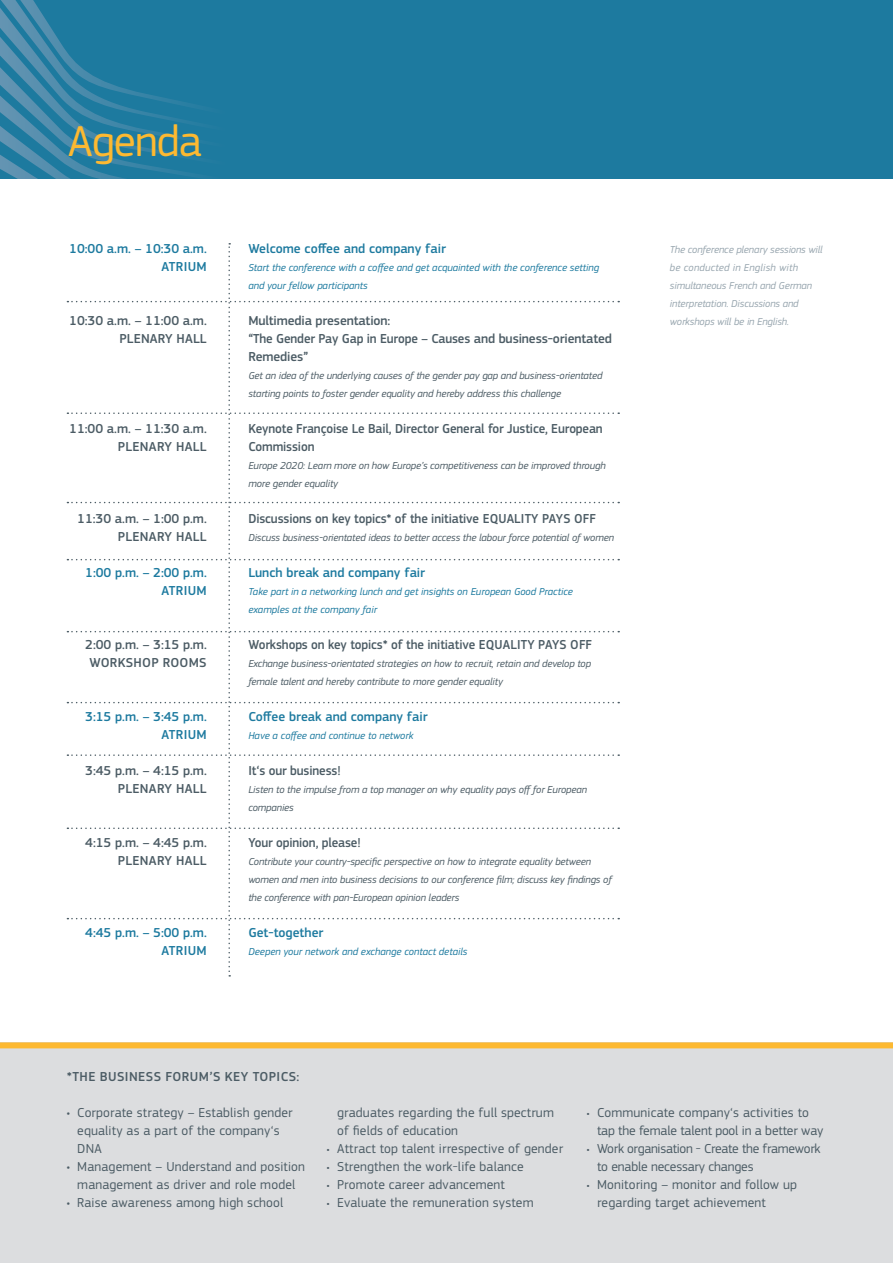
<style>
.page{position:relative;width:893px;height:1263px;background:#fff}
.page>*{position:absolute;margin:0;border:0;box-sizing:border-box;transform-origin:0 0}
.t1{font:45px "PF Square Sans Pro";letter-spacing:-.02em;color:#fdb931}
.t2{font:13.5px/18px "PF Square Sans Pro";letter-spacing:.01em;color:#4c5c65}
.t3{font:500 13.5px/18px "PF Square Sans Pro";letter-spacing:-.01em;color:#4c5c65;scale:.96 1}
.t4{font:500 13.5px/18px "PF Square Sans Pro";color:#1d7a9f;text-align:right}
.t5{font:500 13.5px/18px "PF Square Sans Pro";letter-spacing:-.01em;color:#4c5c65}
.t6{font:500 13.5px/18px "PF Square Sans Pro";letter-spacing:.02em;color:#4c5c65}
.t7{font:13.5px/18px "PF Square Sans Pro";letter-spacing:-.02em;color:#4c5c65}
.t8{font:500 13.5px/18px "PF Square Sans Pro";letter-spacing:.01em;color:#4c5c65}
.t9{font:500 13.5px "PF Square Sans Pro";letter-spacing:.03em;color:#4c5c65}
.t10{font:italic 10.5px/18px "PF Square Sans Pro";letter-spacing:-.01em;color:#4c5c65}
.t11{font:italic 10.5px/18px "PF Square Sans Pro";color:#1d7a9f}
.t12{font:italic 10.5px/18px "PF Square Sans Pro";letter-spacing:-.01em;color:#98a6af}
.s1{font-size:12px}
</style>
<div class="page">
<div style="left:0;top:0;width:893px;height:179px;background:#1d7a9f"></div>
<svg style="left:0;top:0;width:193px;height:179px"></svg>
<svg style="left:67px;top:243px;width:552px;height:733px"></svg>
<div style="left:0;top:1042px;width:893px;height:221px;background:#dcdddf"></div>
<div style="left:0;top:1042px;width:893px;height:6px;background:#fdb931"></div>
<h1 class="t1" style="left:68px;top:115px;width:135px">Agenda</h1>
<p class="t4" style="left:69px;top:240px;width:139px">10:00 a.m. – 10:30 a.m.<br>Atrium</p>
<p class="t8" style="left:119px;top:312px;width:89px;text-indent:-50px">10:30 a.m. – 11:00 a.m.<br>Ple nary hall</p>
<p class="t6" style="left:118px;top:420px;width:90px;text-indent:-49px">11:00 a.m. – 11:30 a.m.<br>Ple nary hall</p>
<p class="t6" style="left:118px;top:510px;width:90px;text-indent:-41px">11:30 a.m. – 1:00 p.m.<br>Ple nary hall</p>
<p class="t4" style="left:85px;top:564px;width:123px">1:00 p.m. – 2:00 p.m.<br>Atrium</p>
<p class="t5" style="left:89px;top:636px;width:119px;text-indent:-4px">2:00 p.m. – 3:15 p.m.<br>Work</p>
<p class="t5" style="left:126px;top:654px;width:47px">shop room</p>
<p class="t5" style="left:199px;top:654px;width:9px">s</p>
<p class="t4" style="left:85px;top:708px;width:123px">3:15 p.m. – 3:45 p.m.<br>Atrium</p>
<p class="t6" style="left:118px;top:762px;width:90px;text-indent:-33px">3:45 p.m. – 4:15 p.m.<br>Ple nary hall</p>
<p class="t6" style="left:118px;top:834px;width:90px;text-indent:-33px">4:15 p.m. – 4:45 p.m.<br>Ple nary hall</p>
<p class="t4" style="left:85px;top:924px;width:123px">4:45 p.m. – 5:00 p.m.<br>Atrium</p>
<p class="t4" style="left:248px;top:240px;width:199px">Welcome coffee and company fair</p>
<p class="t11" style="left:248px;top:259px;width:352px">Start the conference with a coffee and get acquainted with the conference setting and your fellow participants</p>
<p class="t5" style="left:248px;top:312px;width:365px">Multimedia presentation:<br>“The Gender Pay Gap in Europe – Causes and business-orientated<br>Remedies”</p>
<p class="t10" style="left:248px;top:367px;width:356px">Get an idea of the underlying causes of the gender pay gap and business-orientated starting points to foster gender equality and hereby address this challenge</p>
<p class="t3" style="left:248px;top:420px;width:371px">Keynote Françoise Le Bail, Director General for Justice, European<br>Commission</p>
<p class="t10" style="left:248px;top:457px;width:359px">Europe 2020: Learn more on how Europe’s competitiveness can be improved through more gender equality</p>
<p class="t3" style="left:248px;top:510px;width:356px">Discussions on key topics* of the initiative Equality Pays Off</p>
<p class="t10" style="left:248px;top:529px;width:367px">Discuss business-orientated ideas to better access the labour force potential of women</p>
<p class="t4" style="left:248px;top:564px;width:178px">Lunch break and company fair</p>
<p class="t11" style="left:248px;top:583px;width:326px">Take part in a networking lunch and get insights on European Good Practice examples at the company fair</p>
<p class="t3" style="left:248px;top:636px;width:318px">Workshops on key topics* of the initiative EQUALI TY PAYS</p>
<p class="t3" style="left:570px;top:636px;width:24px">OFF</p>
<p class="t10" style="left:248px;top:655px;width:344px">Exchange business-orientated strategies on how to recruit, retain and develop top female talent and hereby contribute to more gender equality</p>
<p class="t4" style="left:248px;top:708px;width:181px">Coffee break and company fair</p>
<p class="t11" style="left:248px;top:727px;width:167px">Have a coffee and continue to network</p>
<p class="t3" style="left:248px;top:762px;width:98px">It‘s our business!</p>
<p class="t10" style="left:248px;top:781px;width:340px">Listen to the impulse from a top manager on why equality pays off for European companies</p>
<p class="t3" style="left:248px;top:834px;width:118px">Your opinion, please!</p>
<p class="t10" style="left:248px;top:853px;width:365px">Contribute your country-specific perspective on how to integrate equality between women and men into business decisions to our conference film; discuss key findings of the conference with pan-European opinion leaders</p>
<p class="t4" style="left:248px;top:924px;width:77px">Get-together</p>
<p class="t11" style="left:248px;top:943px;width:221px">Deepen your network and exchange contact details</p>
<p class="t9" style="left:67px;top:1069px;width:234px">*The Business Forum’s key topics:</p>
<p class="t12" style="left:670px;top:241px;width:154px">The conference plenary sessions will be conducted in English with simultaneous French and German interpretation. Discussions and workshops will be in English.</p>
<p class="t2" style="left:77px;top:1104px;width:217px;text-indent:-11px">• Corporate strategy – Establish gender equality as a part of the company‘s<br>DNA</p>
<p class="t2" style="left:67px;top:1158px;width:240px;text-align:center">• Management – Understand and position management as driver and role model</p>
<p class="t2" style="left:67px;top:1194px;width:218px">• Raise awareness among high school</p>
<p class="t2" style="left:337px;top:1104px;width:218px">graduates regarding the full spectrum of fields of education</p>
<p class="t2" style="left:326px;top:1140px;width:238px"><span class="s1">•</span> Attract top talent irrespective of gender</p>
<p class="t2" style="left:326px;top:1158px;width:199px"><span class="s1">•</span> Strengthen the work-life balance</p>
<p class="t2" style="left:326px;top:1176px;width:180px"><span class="s1">•</span> Promote career advancement</p>
<p class="t2" style="left:326px;top:1194px;width:209px"><span class="s1">•</span> Evaluate the remuneration system</p>
<p class="t2" style="left:597px;top:1104px;width:228px;text-indent:-11px"><span class="s1">•</span> Communicate company‘s activities to tap the female talent pool in a better way</p>
<p class="t7" style="left:597px;top:1140px;width:225px;text-indent:-11px"><span class="s1">•</span> Work organisation - Create the framework to enable necessary changes</p>
<p class="t2" style="left:597px;top:1176px;width:202px;text-indent:-11px"><span class="s1">•</span> Monitoring – monitor and follow up regarding target achievement</p>
</div>
